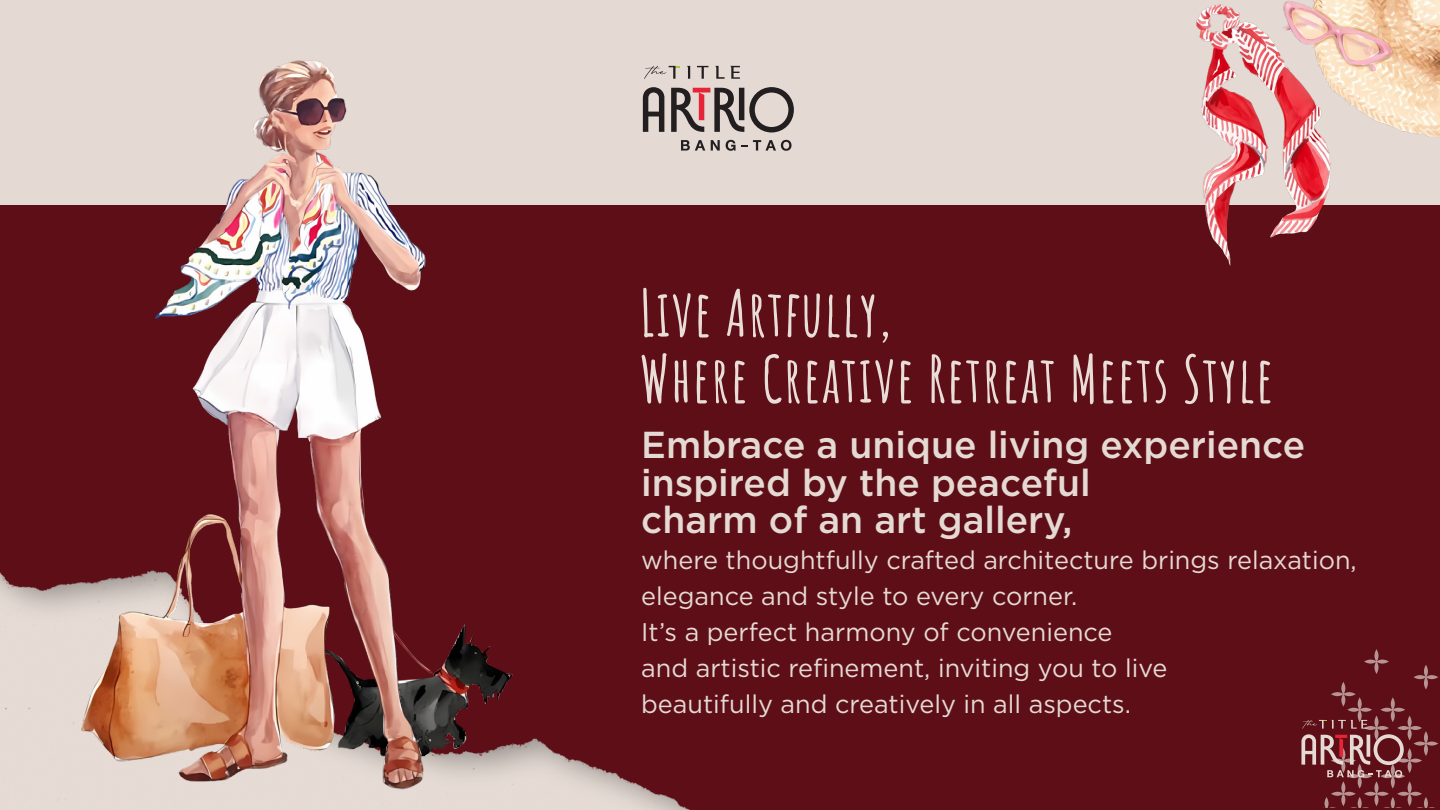
<style>
.page{position:relative;width:1440px;height:810px;background:#e5dad3}
.page>*{position:absolute;margin:0;border:0;box-sizing:border-box;transform-origin:0 0}
.t1{font:700 63.75px/66px "Amatic SC";letter-spacing:.025em;color:#e9ddd7;scale:.95 1}
.t2{font:500 37.5px/37.5px "Gotham";color:#e5dad3}
.t3{font:25.5px/36px "Gotham";color:#e5dad3}
</style>
<div class="page">
<div style="left:0;top:205px;width:1440px;height:605px;background:#5e0e17"></div>
<img style="left:0;top:572px;width:690px;height:238px">
<svg style="left:687px;top:66px;width:3px;height:13px"></svg>
<svg style="left:697px;top:66px;width:11px;height:13px"></svg>
<svg style="left:644px;top:66px;width:36px;height:13px"></svg>
<svg style="left:715px;top:66px;width:25px;height:13px"></svg>
<svg style="left:681px;top:140px;width:24px;height:11px"></svg>
<svg style="left:711px;top:140px;width:9px;height:11px"></svg>
<svg style="left:726px;top:140px;width:10px;height:11px"></svg>
<svg style="left:742px;top:140px;width:50px;height:11px"></svg>
<svg style="left:643px;top:87px;width:21px;height:45px"></svg>
<svg style="left:671px;top:87px;width:123px;height:46px"></svg>
<svg style="left:1324px;top:797px;width:12px;height:11px"></svg>
<svg style="left:1350px;top:797px;width:19px;height:11px"></svg>
<svg style="left:1384px;top:797px;width:18px;height:11px"></svg>
<svg style="left:1417px;top:797px;width:18px;height:11px"></svg>
<svg style="left:1341px;top:781px;width:4px;height:13px"></svg>
<svg style="left:1341px;top:793px;width:4px;height:13px"></svg>
<svg style="left:1331px;top:792px;width:13px;height:4px"></svg>
<svg style="left:1343px;top:792px;width:13px;height:4px"></svg>
<svg style="left:1374px;top:781px;width:5px;height:13px"></svg>
<svg style="left:1374px;top:793px;width:5px;height:13px"></svg>
<svg style="left:1364px;top:792px;width:13px;height:4px"></svg>
<svg style="left:1376px;top:792px;width:13px;height:4px"></svg>
<svg style="left:1408px;top:781px;width:4px;height:13px"></svg>
<svg style="left:1408px;top:793px;width:4px;height:13px"></svg>
<svg style="left:1397px;top:792px;width:13px;height:4px"></svg>
<svg style="left:1409px;top:792px;width:13px;height:4px"></svg>
<svg style="left:1358px;top:776px;width:4px;height:13px"></svg>
<svg style="left:1391px;top:776px;width:4px;height:13px"></svg>
<svg style="left:1408px;top:748px;width:4px;height:13px"></svg>
<svg style="left:1408px;top:760px;width:4px;height:13px"></svg>
<svg style="left:1397px;top:759px;width:13px;height:4px"></svg>
<svg style="left:1409px;top:759px;width:13px;height:4px"></svg>
<svg style="left:1424px;top:731px;width:4px;height:13px"></svg>
<svg style="left:1424px;top:743px;width:4px;height:13px"></svg>
<svg style="left:1414px;top:742px;width:13px;height:4px"></svg>
<svg style="left:1425px;top:742px;width:13px;height:4px"></svg>
<svg style="left:1374px;top:716px;width:5px;height:13px"></svg>
<svg style="left:1408px;top:716px;width:4px;height:13px"></svg>
<svg style="left:1408px;top:727px;width:4px;height:13px"></svg>
<svg style="left:1397px;top:726px;width:13px;height:4px"></svg>
<svg style="left:1409px;top:726px;width:13px;height:4px"></svg>
<svg style="left:1358px;top:697px;width:4px;height:13px"></svg>
<svg style="left:1358px;top:709px;width:4px;height:13px"></svg>
<svg style="left:1347px;top:708px;width:13px;height:4px"></svg>
<svg style="left:1359px;top:708px;width:13px;height:4px"></svg>
<svg style="left:1391px;top:697px;width:4px;height:13px"></svg>
<svg style="left:1391px;top:709px;width:4px;height:13px"></svg>
<svg style="left:1380px;top:708px;width:13px;height:4px"></svg>
<svg style="left:1392px;top:708px;width:13px;height:4px"></svg>
<svg style="left:1341px;top:682px;width:4px;height:13px"></svg>
<svg style="left:1341px;top:694px;width:4px;height:13px"></svg>
<svg style="left:1331px;top:692px;width:13px;height:4px"></svg>
<svg style="left:1343px;top:692px;width:13px;height:4px"></svg>
<svg style="left:1424px;top:665px;width:4px;height:13px"></svg>
<svg style="left:1424px;top:677px;width:4px;height:13px"></svg>
<svg style="left:1414px;top:675px;width:13px;height:4px"></svg>
<svg style="left:1425px;top:675px;width:13px;height:4px"></svg>
<svg style="left:1374px;top:649px;width:5px;height:13px"></svg>
<svg style="left:1374px;top:661px;width:5px;height:13px"></svg>
<svg style="left:1364px;top:660px;width:13px;height:4px"></svg>
<svg style="left:1376px;top:660px;width:13px;height:4px"></svg>
<img style="left:1196px;top:0;width:244px;height:265px">
<img style="left:493px;top:572px;width:84px;height:222px">
<img style="left:20px;top:60px;width:473px;height:750px">
<svg style="left:1301px;top:720px;width:103px;height:57px"></svg>
<h1 class="t1" style="left:640px;top:276px;width:669px">Live Artfully,<br>Where Creative Retreat Meets Style</h1>
<h2 class="t2" style="left:641px;top:426px;width:666px">Embrace a unique living experience inspired by the peaceful<br>charm of an art gallery,</h2>
<p class="t3" style="left:641px;top:542px;width:717px">where thoughtfully crafted architecture brings relaxation, elegance and style to every corner.<br>It’s a perfect harmony of convenience<br>and artistic refinement, inviting you to live<br>beautifully and creatively in all aspects.</p>
</div>
